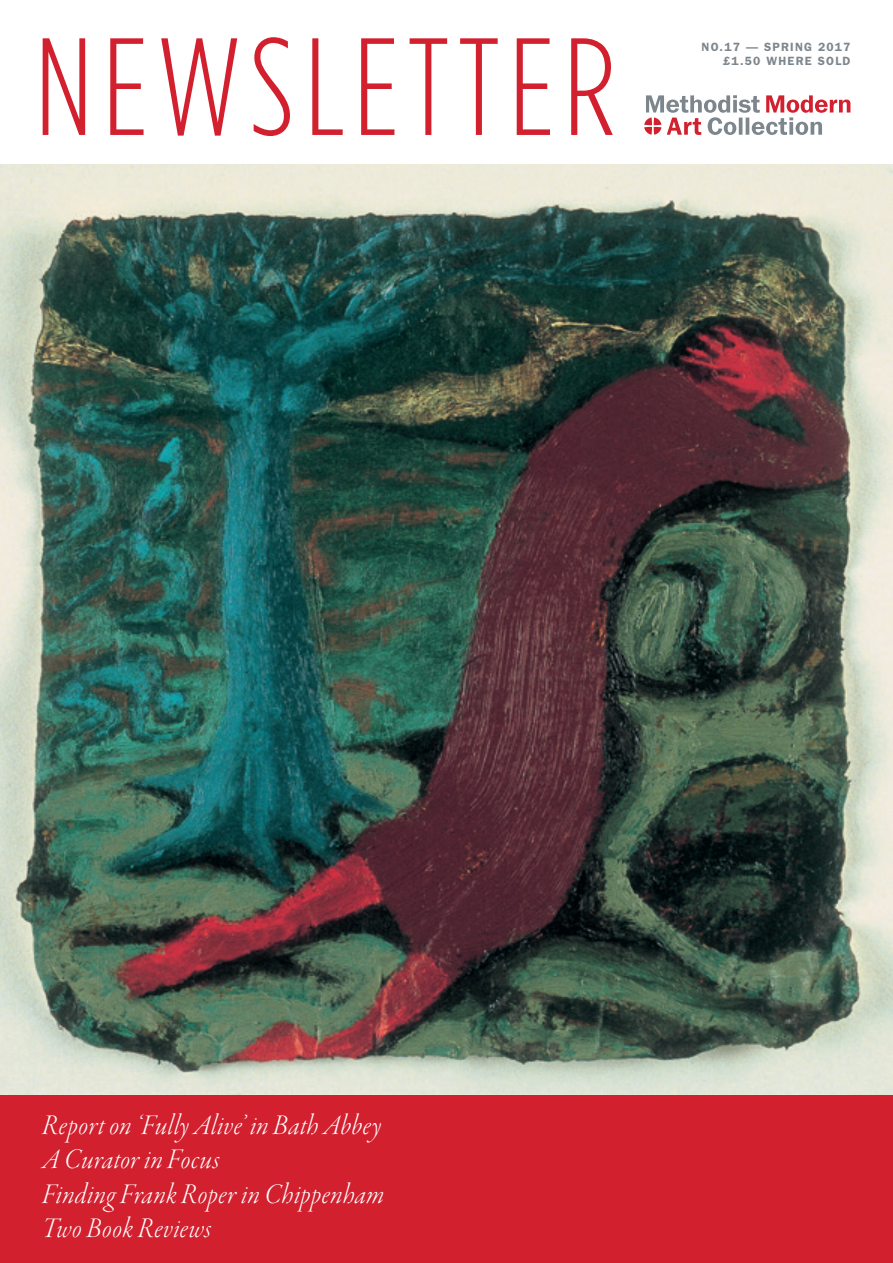
<style>
.page{position:relative;width:893px;height:1263px;background:#fff}
.page>*{position:absolute;margin:0;border:0;box-sizing:border-box;transform-origin:0 0}
.t1{font:300 138px "Gotham Condensed";letter-spacing:.07em;color:#d2202f}
._0_-_FC_Coverline{font:30px "Garamond Premr Pro Lt It Disp";letter-spacing:.015em;color:#fff}
.t2{font:600 12px/14.4px "ITC Franklin Gothic Std";letter-spacing:.1em;color:#7d868d;text-align:right}
</style>
<div class="page">
<img style="left:0;top:165px;width:893px;height:930px">
<svg style="left:644px;top:95px;width:206px;height:40px"></svg>
<div style="left:0;top:1095px;width:893px;height:168px;background:#d2202f"></div>
<p class="t1" style="left:35px;top:9px;width:583px">NEWSLETTER</p>
<p class="t2" style="left:702px;top:39px;width:150px">NO.17 — SPRING 2017 £1.50 WHERE SOLD</p>
<p class="_0_-_FC_Coverline" style="left:43px;top:1109px;width:340px">Report on ‘Fully Alive’ in Bath Abbey</p>
<p class="_0_-_FC_Coverline" style="left:43px;top:1144px;width:178px">A Curator in Focus</p>
<p class="_0_-_FC_Coverline" style="left:43px;top:1178px;width:343px">Finding Frank Roper in Chippenham</p>
<p class="_0_-_FC_Coverline" style="left:43px;top:1213px;width:170px">Two Book Reviews</p>
</div>
